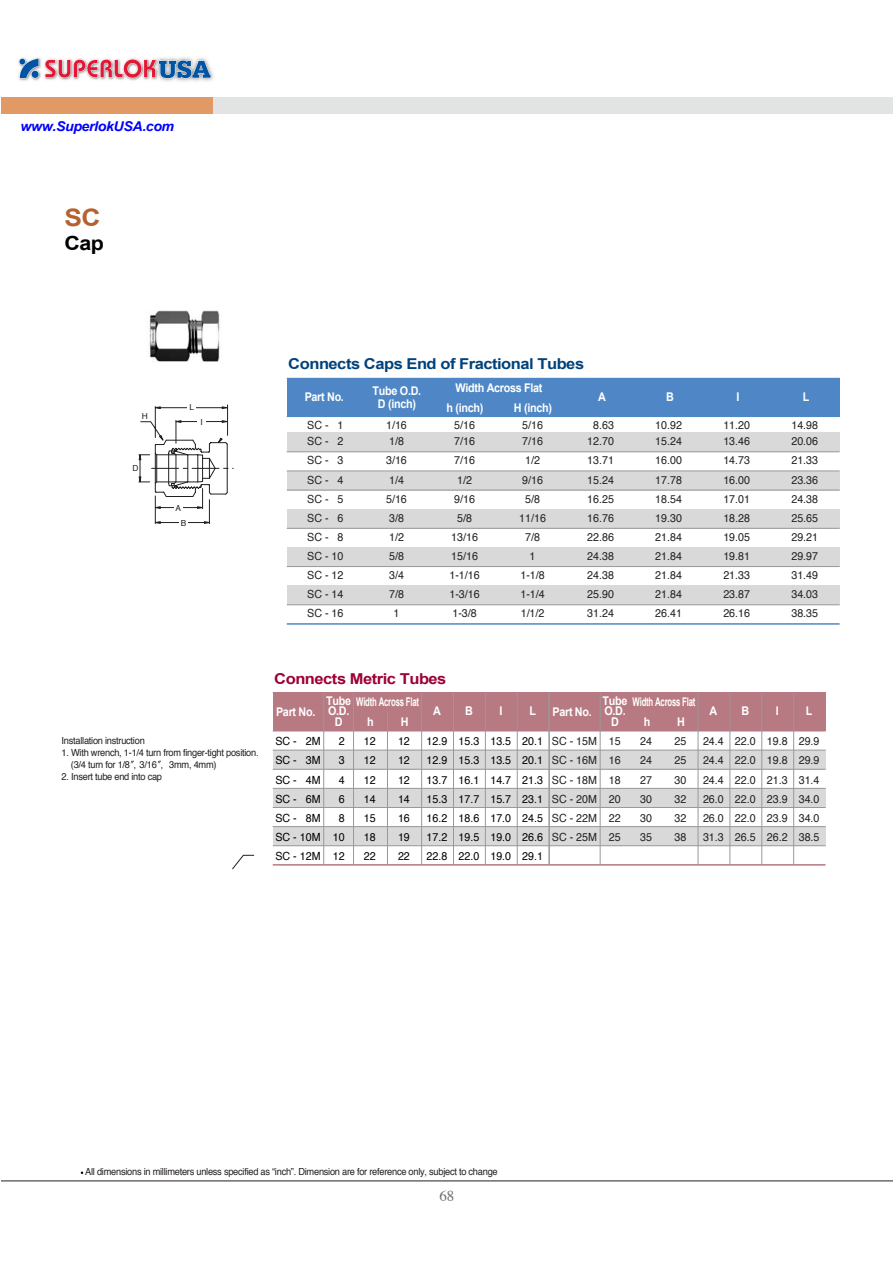
<style>
.page{position:relative;width:893px;height:1263px;background:#fff}
.page>*{position:absolute;margin:0;border:0;box-sizing:border-box;transform-origin:0 0}
.t1{font:700 24px "Arial";color:#b56131;scale:1.1 1}
.t2{font:700 19.5px "Arial";color:#000;scale:1.1 1}
.t3{font:700 15px "Arial";letter-spacing:-.03em;color:#00427a;scale:1.1 1}
.t4{font:700 15px "Arial";letter-spacing:-.03em;color:#9d0038;scale:1.1 1}
.t5{font:15px "Times";color:#6c6e70}
.t6{font:italic 700 13.5px "Arial";letter-spacing:-.03em;color:#00f;scale:1.05 1}
.t7{font:700 12px/10.5px "Arial";letter-spacing:-.03em;color:#fff;text-align:center;scale:.9 1}
.t8{font:700 12px/19.2px "Arial";letter-spacing:-.03em;color:#fff;scale:.65 1}
.t9{font:11.25px/19.2px "Helvetica";color:#231f20;text-align:justify;scale:.95 1}
.t10{font:11.25px/19.2px "Helvetica";color:#000;text-align:justify;scale:.95 1}
.t11{font:9.75px/12px "Helvetica";letter-spacing:-.025em;color:#231f20;scale:.95 1}
.t12{font:8.25px "Helvetica";color:#231f20}
</style>
<div class="page">
<div style="left:213px;top:97px;width:680px;height:17px;background:#e2e3e3"></div>
<div style="left:1px;top:97px;width:212px;height:17px;background:#e19966"></div>
<hr style="left:1px;top:1181px;width:892px;height:1px;background:#231f20">
<div style="left:287px;top:378px;width:553px;height:39px;background:#4f87c6"></div>
<div style="left:287px;top:433px;width:553px;height:19px;background:#d9d9d9"></div>
<div style="left:287px;top:471px;width:553px;height:19px;background:#d9d9d9"></div>
<div style="left:287px;top:509px;width:553px;height:19px;background:#d9d9d9"></div>
<div style="left:287px;top:547px;width:553px;height:20px;background:#d9d9d9"></div>
<div style="left:287px;top:586px;width:553px;height:19px;background:#d9d9d9"></div>
<hr style="left:287px;top:452px;width:552px;height:1px;background:#999">
<hr style="left:287px;top:471px;width:552px;height:1px;background:#999">
<hr style="left:287px;top:490px;width:552px;height:1px;background:#999">
<hr style="left:287px;top:528px;width:552px;height:1px;background:#999">
<hr style="left:287px;top:566px;width:552px;height:1px;background:#999">
<hr style="left:287px;top:605px;width:552px;height:1px;background:#999">
<hr style="left:287px;top:623px;width:552px;height:2px;background:#4f87c6">
<div style="left:273px;top:693px;width:552px;height:38px;background:#b77982"></div>
<div style="left:273px;top:750px;width:552px;height:19px;background:#d9d9d9"></div>
<div style="left:273px;top:788px;width:552px;height:19px;background:#d9d9d9"></div>
<div style="left:273px;top:827px;width:552px;height:19px;background:#d9d9d9"></div>
<hr style="left:273px;top:731px;width:552px;height:1px;background:#b77982">
<hr style="left:273px;top:692px;width:552px;height:1px;background:#b77982">
<hr style="left:273px;top:750px;width:552px;height:1px;background:#999">
<hr style="left:273px;top:769px;width:552px;height:1px;background:#999">
<hr style="left:273px;top:788px;width:552px;height:1px;background:#999">
<hr style="left:273px;top:826px;width:552px;height:1px;background:#999">
<hr style="left:273px;top:807px;width:552px;height:1px;background:#999">
<hr style="left:273px;top:845px;width:552px;height:1px;background:#999">
<hr style="left:273px;top:864px;width:552px;height:2px;background:#b77982">
<hr style="left:548px;top:693px;width:2px;height:172px;background:#999">
<hr style="left:793px;top:693px;width:1px;height:172px;background:#999">
<hr style="left:761px;top:693px;width:1px;height:172px;background:#999">
<hr style="left:730px;top:693px;width:1px;height:172px;background:#999">
<hr style="left:698px;top:693px;width:1px;height:172px;background:#999">
<hr style="left:600px;top:693px;width:1px;height:172px;background:#999">
<img style="left:149px;top:310px;width:71px;height:52px">
<hr style="left:227px;top:405px;width:1px;height:30px;background:#231f20">
<svg style="left:232px;top:855px;width:22px;height:14px"></svg>
<svg style="left:139px;top:406px;width:94px;height:118px"></svg>
<div style="left:187px;top:403px;width:9px;height:9px;background:#fff"></div>
<div style="left:197px;top:417px;width:9px;height:9px;background:#fff"></div>
<div style="left:179px;top:521px;width:9px;height:6px;background:#fff"></div>
<div style="left:174px;top:506px;width:9px;height:7px;background:#fff"></div>
<hr style="left:517px;top:693px;width:1px;height:172px;background:#999">
<hr style="left:485px;top:693px;width:1px;height:172px;background:#999">
<hr style="left:453px;top:693px;width:1px;height:172px;background:#999">
<hr style="left:421px;top:693px;width:1px;height:172px;background:#999">
<hr style="left:323px;top:693px;width:1px;height:172px;background:#999">
<hr style="left:353px;top:693px;width:1px;height:172px;background:#999">
<hr style="left:387px;top:712px;width:1px;height:153px;background:#999">
<svg style="left:131px;top:761px;width:5px;height:9px"></svg>
<svg style="left:158px;top:761px;width:5px;height:9px"></svg>
<img style="left:18px;top:57px;width:196px;height:24px">
<p class="t6" style="left:21px;top:117px;width:148px">www.SuperlokUSA.com</p>
<h1 class="t1" style="left:65px;top:202px;width:34px">SC</h1>
<h2 class="t2" style="left:65px;top:230px;width:37px">Cap</h2>
<p class="t12" style="left:142px;top:412px;width:7px">H</p>
<p class="t12" style="left:132px;top:465px;width:7px">D</p>
<p class="t12" style="left:190px;top:404px;width:6px">L</p>
<p class="t12" style="left:201px;top:418px;width:4px">I</p>
<p class="t12" style="left:176px;top:505px;width:7px">A</p>
<p class="t12" style="left:181px;top:519px;width:7px">B</p>
<h3 class="t3" style="left:288px;top:354px;width:270px">Connects Caps End of Fractional Tubes</h3>
<p class="t7" style="left:446px;top:377px;width:108px;line-height:20.7px;text-align:left;text-indent:9px">Width Across Flat h (inch)</p>
<p class="t7" style="left:373px;top:384px;width:55px;line-height:13.5px">Tube O.D.<br>D (inch)</p>
<p class="t7" style="left:305px;top:392px;width:45px">Part No.</p>
<p class="t7" style="left:598px;top:392px;width:10px">A</p>
<p class="t7" style="left:666px;top:392px;width:10px">B</p>
<p class="t7" style="left:736px;top:392px;width:5px">I</p>
<p class="t7" style="left:803px;top:392px;width:9px">L</p>
<p class="t7" style="left:514px;top:403px;width:44px">H (inch)</p>
<p class="t9" style="left:307px;top:418px;width:40px;line-height:16px">SC - 1<br>SC - 2</p>
<p class="t9" style="left:307px;top:452px;width:40px">SC - 3<br>SC - 4<br>SC - 5<br>SC - 6<br>SC - 8<br>SC - 10<br>SC - 12<br>SC - 14<br>SC - 16</p>
<p class="t9" style="left:386px;top:418px;width:23px;line-height:16px">1/16<br>1/8</p>
<p class="t9" style="left:386px;top:452px;width:23px;text-align:center">3/16<br>1/4<br>5/16<br>3/8<br>1/2<br>5/8<br>3/4<br>7/8<br>1</p>
<p class="t9" style="left:454px;top:418px;width:23px;line-height:16px">5/16<br>7/16</p>
<p class="t9" style="left:449px;top:452px;width:33px;text-align:center">7/16<br>1/2<br>9/16<br>5/8<br>13/16<br>15/16<br>1-1/16<br>1-3/16<br>1-3/8</p>
<p class="t9" style="left:522px;top:418px;width:23px;line-height:16px">5/16<br>7/16</p>
<p class="t9" style="left:519px;top:452px;width:30px;text-align:center">1/2<br>9/16<br>5/8<br>11/16<br>7/8<br>1<br>1-1/8<br>1-1/4<br>1/1/2</p>
<p class="t9" style="left:587px;top:418px;width:30px;line-height:16px;text-align:center">8.63<br>12.70</p>
<p class="t9" style="left:587px;top:452px;width:30px">13.71<br>15.24<br>16.25<br>16.76<br>22.86<br>24.38<br>24.38<br>25.90<br>31.24</p>
<p class="t9" style="left:655px;top:418px;width:30px;line-height:16px">10.92<br>15.24</p>
<p class="t9" style="left:655px;top:452px;width:30px">16.00<br>17.78<br>18.54<br>19.30<br>21.84<br>21.84<br>21.84<br>21.84<br>26.41</p>
<p class="t9" style="left:723px;top:418px;width:30px;line-height:16px">11.20<br>13.46</p>
<p class="t9" style="left:723px;top:452px;width:30px">14.73<br>16.00<br>17.01<br>18.28<br>19.05<br>19.81<br>21.33<br>23.87<br>26.16</p>
<p class="t9" style="left:791px;top:418px;width:30px;line-height:16px">14.98<br>20.06</p>
<p class="t9" style="left:791px;top:452px;width:30px">21.33<br>23.36<br>24.38<br>25.65<br>29.21<br>29.97<br>31.49<br>34.03<br>38.35</p>
<p class="t11" style="left:62px;top:735px;width:89px">Installation instruction</p>
<p class="t11" style="left:71px;top:747px;width:199px;text-indent:-9px">1. With wrench, 1-1/4 turn from finger-tight position. (3/4 turn for 1/8 3/16</p>
<p class="t11" style="left:169px;top:759px;width:51px">3mm, 4mm)</p>
<p class="t11" style="left:62px;top:771px;width:107px">2. Insert tube end into cap</p>
<h3 class="t4" style="left:274px;top:669px;width:158px">Connects Metric Tubes</h3>
<p class="t7" style="left:276px;top:707px;width:45px">Part No.</p>
<p class="t7" style="left:326px;top:696px;width:29px">Tube<br>O.D.<br>D</p>
<p class="t7" style="left:433px;top:706px;width:10px">A</p>
<p class="t7" style="left:465px;top:706px;width:10px">B</p>
<p class="t7" style="left:499px;top:706px;width:5px">I</p>
<p class="t7" style="left:529px;top:706px;width:9px">L</p>
<p class="t8" style="left:367px;top:693px;width:81px;text-indent:-11px">Width Across Flat h</p>
<p class="t7" style="left:401px;top:716px;width:10px">H</p>
<p class="t7" style="left:552px;top:707px;width:45px">Part No.</p>
<p class="t7" style="left:603px;top:696px;width:29px">Tube<br>O.D.<br>D</p>
<p class="t7" style="left:710px;top:706px;width:10px">A</p>
<p class="t7" style="left:741px;top:706px;width:10px">B</p>
<p class="t7" style="left:776px;top:706px;width:5px">I</p>
<p class="t7" style="left:806px;top:706px;width:9px">L</p>
<p class="t8" style="left:644px;top:693px;width:81px;text-indent:-11px">Width Across Flat h</p>
<p class="t7" style="left:677px;top:716px;width:10px">H</p>
<p class="t10" style="left:275px;top:733px;width:49px">SC - 2M SC - 3M SC - 4M SC - 6M SC - 8M SC - 10M SC - 12M</p>
<p class="t10" style="left:333px;top:733px;width:14px;text-align:center">2<br>3<br>4<br>6<br>8<br>10<br>12</p>
<p class="t10" style="left:364px;top:733px;width:14px">12<br>12<br>12<br>14<br>15<br>18<br>22</p>
<p class="t10" style="left:398px;top:733px;width:14px">12<br>12<br>12<br>14<br>16<br>19<br>22</p>
<p class="t10" style="left:427px;top:733px;width:23px">12.9<br>12.9<br>13.7<br>15.3<br>16.2<br>17.2<br>22.8</p>
<p class="t10" style="left:458px;top:733px;width:23px">15.3<br>15.3<br>16.1<br>17.7<br>18.6<br>19.5<br>22.0</p>
<p class="t10" style="left:490px;top:733px;width:23px">13.5<br>13.5<br>14.7<br>15.7<br>17.0<br>19.0<br>19.0</p>
<p class="t10" style="left:522px;top:733px;width:23px">20.1<br>20.1<br>21.3<br>23.1<br>24.5<br>26.6<br>29.1</p>
<p class="t9" style="left:552px;top:733px;width:49px">SC - 15M SC - 16M SC - 18M SC - 20M SC - 22M SC - 25M</p>
<p class="t9" style="left:609px;top:733px;width:14px">15<br>16<br>18<br>20<br>22<br>25</p>
<p class="t9" style="left:640px;top:733px;width:14px">24<br>24<br>27<br>30<br>30<br>35</p>
<p class="t9" style="left:674px;top:733px;width:14px">25<br>25<br>30<br>32<br>32<br>38</p>
<p class="t9" style="left:703px;top:733px;width:23px">24.4<br>24.4<br>24.4<br>26.0<br>26.0<br>31.3</p>
<p class="t9" style="left:735px;top:733px;width:23px">22.0<br>22.0<br>22.0<br>22.0<br>22.0<br>26.5</p>
<p class="t9" style="left:767px;top:733px;width:23px">19.8<br>19.8<br>21.3<br>23.9<br>23.9<br>26.2</p>
<p class="t9" style="left:799px;top:733px;width:23px">29.9<br>29.9<br>31.4<br>34.0<br>34.0<br>38.5</p>
<p class="t11" style="left:85px;top:1166px;width:436px">All dimensions in millimeters unless specified as “inch”. Dimension are for reference only, subject to change</p>
<h3 class="t5" style="left:439px;top:1190px;width:16px">68</h3>
</div>
